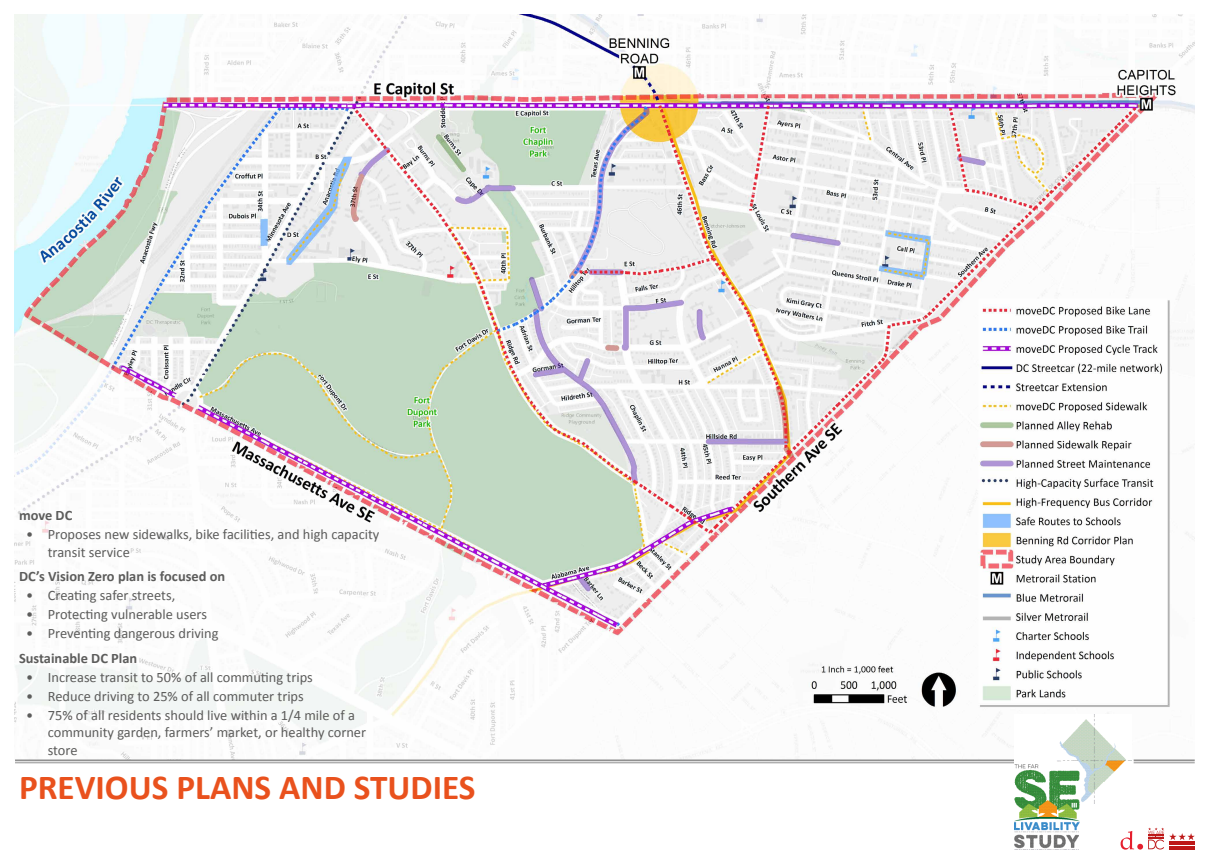
<style>
.page{position:relative;width:1210px;height:864px;background:#fff}
.page>*{position:absolute;margin:0;border:0;box-sizing:border-box;transform-origin:0 0}
.t1{font:700 35.2px "Calibri";color:#e9511d}
.t2{font:14.4px/17.3px "Calibri";color:#5c5c5b}
.t3{font:700 14.4px "Calibri";color:#5c5c5b}
</style>
<div class="page">
<img style="left:14px;top:14px;width:1180px;height:745px">
<hr style="left:15px;top:762px;width:999px;height:1px;background:#909090">
<hr style="left:15px;top:759px;width:999px;height:2px;background:#909090">
<img style="left:1015px;top:714px;width:116px;height:136px">
<hr style="left:1133px;top:762px;width:61px;height:1px;background:#909090">
<hr style="left:1133px;top:759px;width:61px;height:2px;background:#909090">
<svg style="left:1120px;top:828px;width:74px;height:22px"></svg>
<p class="t3" style="left:19px;top:506px;width:55px">move DC</p>
<p class="t2" style="left:48px;top:526px;width:333px;text-indent:-22px">• Proposes new sidewalks, bike facilities, and high capacity transit service</p>
<p class="t3" style="left:19px;top:567px;width:208px">DC’s Vision Zero plan is focused on</p>
<p class="t2" style="left:26px;top:587px;width:151px">• Creating safer streets,</p>
<p class="t2" style="left:26px;top:606px;width:182px">• Protecting vulnerable users</p>
<p class="t2" style="left:26px;top:625px;width:194px">• Preventing dangerous driving</p>
<p class="t3" style="left:19px;top:649px;width:120px">Sustainable DC Plan</p>
<p class="t2" style="left:26px;top:669px;width:288px">• Increase transit to 50% of all commuting trips</p>
<p class="t2" style="left:26px;top:688px;width:279px">• Reduce driving to 25% of all commuter trips</p>
<p class="t2" style="left:48px;top:707px;width:320px;text-indent:-22px">• 75% of all residents should live within a 1/4 mile of a community garden, farmers’ market, or healthy corner store</p>
<h1 class="t1" style="left:19px;top:765px;width:458px">PREVIOUS PLANS AND STUDIES</h1>
</div>
